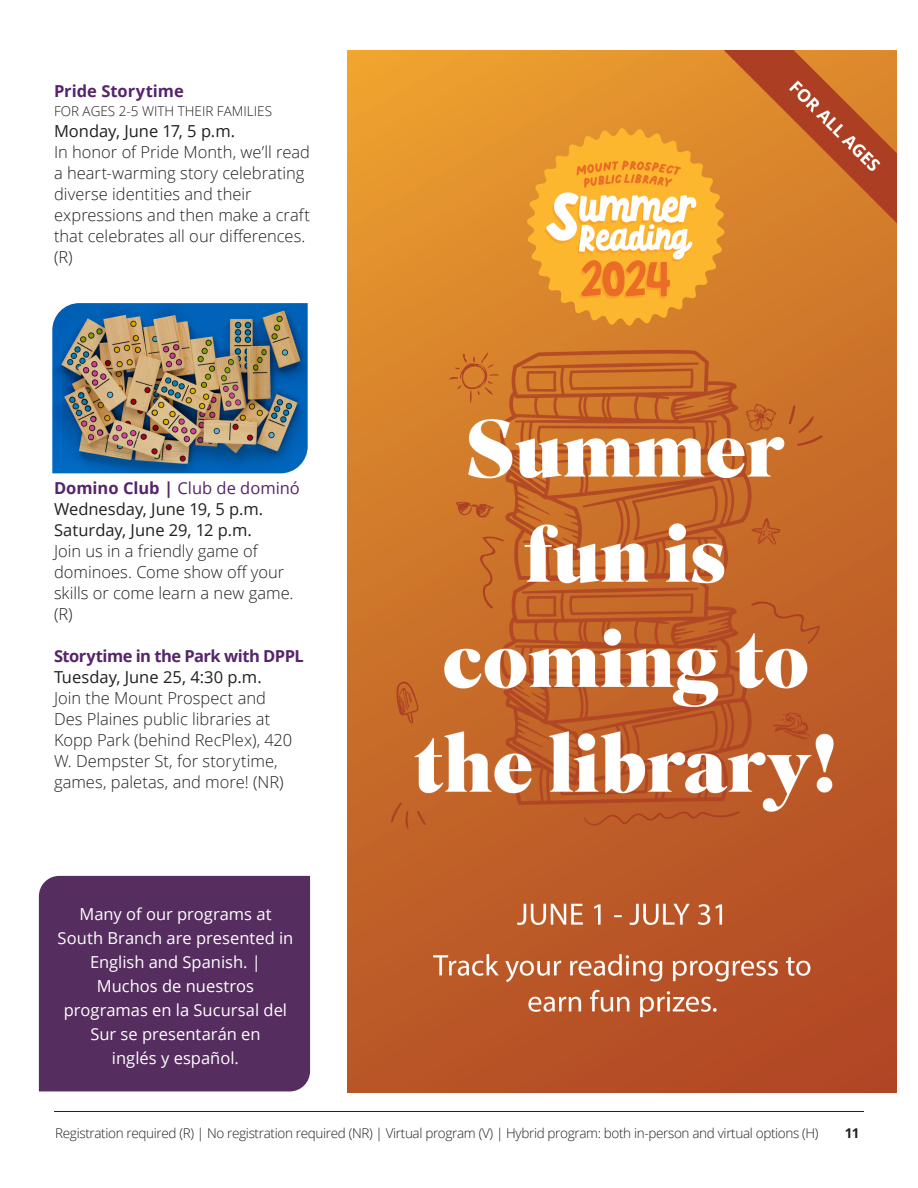
<style>
.page{position:relative;width:918px;height:1188px;background:#fff}
.page>*{position:absolute;margin:0;border:0;box-sizing:border-box;transform-origin:0 0}
.Program_details{font:300 16.5px/21px "Open Sans";color:#231f20}
.t1{font:16.5px/24px "Open Sans";color:#fff;text-align:center}
.prorgam_date{font:16.5px "Open Sans";color:#231f20}
.Program_Name{font:700 16.5px "Open Sans";letter-spacing:-.03em;color:#55246b}
.Program_Name-2{font:16.5px "Open Sans";color:#55246b}
.Program_Name-3{font:700 16.5px "Open Sans";color:#55246b}
.Program_Name-4{font:300 13.5px "Open Sans";letter-spacing:-.025em;color:#231f20}
.Program_Name-5{font:300 13.5px "Open Sans";color:#231f20}
.t2{font:700 13.5px "Open Sans";color:#231f20}
.s1{font-weight:700}
</style>
<div class="page">
<hr style="left:54px;top:1111px;width:810px;height:1px;background:#231f20">
<img style="left:348px;top:51px;width:549px;height:1042px">
<div style="left:39px;top:876px;width:271px;height:215px;background:#552d5f"></div>
<img style="left:52px;top:303px;width:256px;height:170px">
<p class="Program_Name-3" style="left:54px;top:79px;width:131px">Pride Storytime</p>
<p class="Program_Name-5" style="left:54px;top:102px;width:220px">FOR AGES 2-5 WITH THEIR FAMILIES</p>
<p class="prorgam_date" style="left:54px;top:120px;width:183px">Monday, June 17, 5 p.m.</p>
<p class="Program_details" style="left:54px;top:141px;width:258px">In honor of Pride Month, we’ll read a heart-warming story celebrating diverse identities and their expressions and then make a craft that celebrates all our differences. (R)</p>
<p class="Program_Name-2" style="left:54px;top:477px;width:247px"><span class="s1">Domino Club |</span> Club de dominó</p>
<p class="prorgam_date" style="left:54px;top:498px;width:211px">Wednesday, June 19, 5 p.m.</p>
<p class="prorgam_date" style="left:54px;top:519px;width:200px">Saturday, June 29, 12 p.m.</p>
<p class="Program_details" style="left:54px;top:540px;width:241px">Join us in a friendly game of dominoes. Come show off your skills or come learn a new game. (R)</p>
<p class="Program_Name" style="left:54px;top:645px;width:251px">Storytime in the Park with DPPL</p>
<p class="prorgam_date" style="left:54px;top:666px;width:209px">Tuesday, June 25, 4:30 p.m.</p>
<p class="Program_details" style="left:54px;top:687px;width:240px">Join the Mount Prospect and<br>Des Plaines public libraries at<br>Kopp Park (behind RecPlex), 420<br>W. Dempster St, for storytime, games, paletas, and more! (NR)</p>
<p class="t1" style="left:58px;top:901px;width:237px">Many of our programs at<br>South Branch are presented in<br>English and Spanish. |<br>Muchos de nuestros programas en la Sucursal del<br>Sur se presentarán en<br>inglés y español.</p>
<p class="Program_Name-4" style="left:55px;top:1124px;width:765px">Registration required (R) | No registration required (NR) | Virtual program (V) | Hybrid program: both in-person and virtual options (H)</p>
<p class="t2" style="left:845px;top:1123px;width:16px">11</p>
</div>
